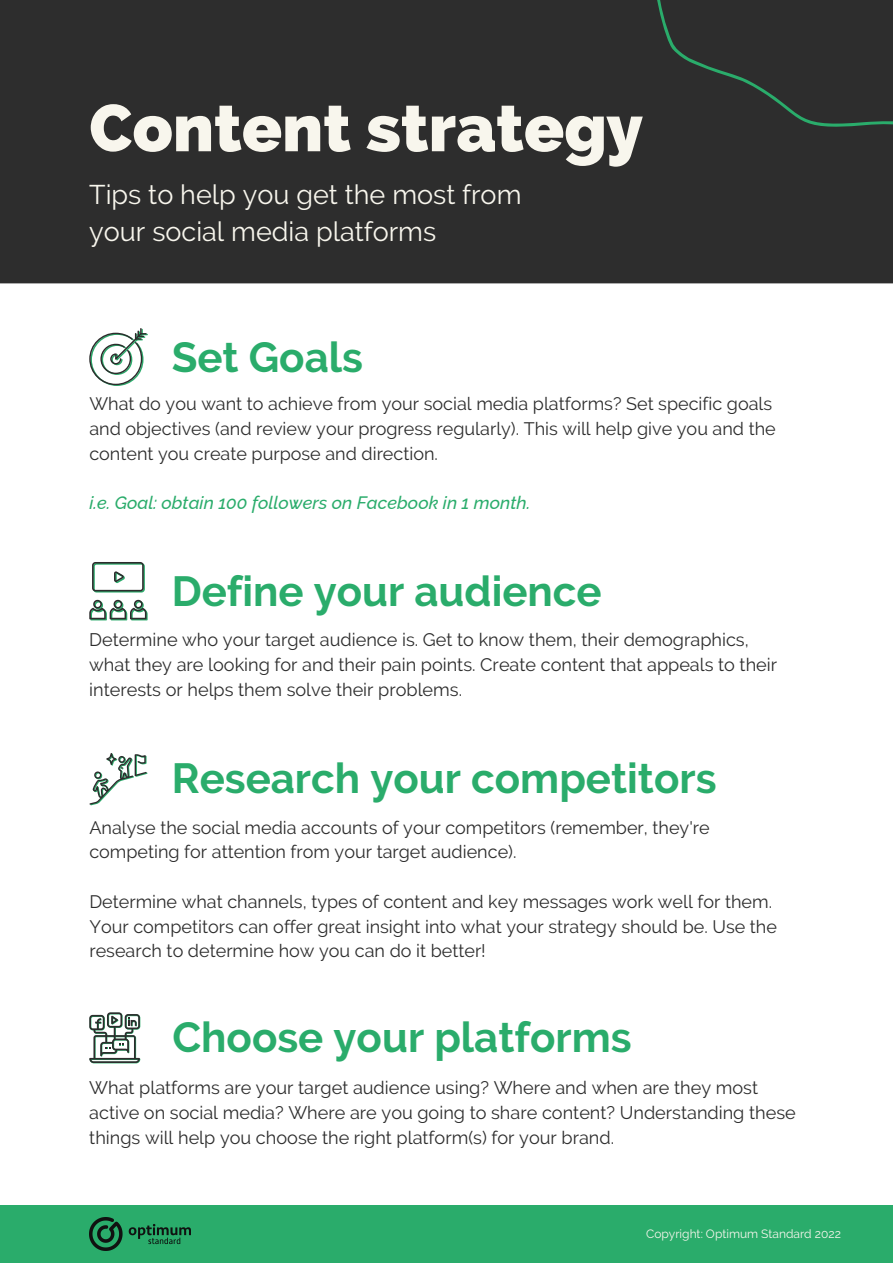
<style>
.page{position:relative;width:893px;height:1264px;background:#fff}
.page>*{position:absolute;margin:0;border:0;box-sizing:border-box;transform-origin:0 0}
.t1{font:800 66px "Raleway";color:#f8f6ed}
.t2{font:700 42px "Raleway";color:#2aac6b}
.t3{font:27px/37px "Raleway";color:#f8f6ed}
.t4{font:18.15px/24.8px "Raleway";color:#2d2d2d}
.t5{font:18px/24.8px "Raleway";color:#2d2d2d}
.t6{font:italic 500 18px "Raleway";color:#2aac6b}
.t7{font:12px "Raleway";color:#f8f6ed}
</style>
<div class="page">
<div style="left:0;top:1205px;width:892px;height:57px;background:#2aac6b"></div>
<img style="left:89px;top:1217px;width:101px;height:33px">
<div style="left:0;top:0;width:892px;height:283px;background:#2d2d2d"></div>
<svg style="left:657px;top:0;width:235px;height:127px"></svg>
<svg style="left:89px;top:753px;width:58px;height:52px"></svg>
<svg style="left:89px;top:328px;width:59px;height:58px"></svg>
<svg style="left:89px;top:600px;width:59px;height:20px"></svg>
<svg style="left:92px;top:562px;width:53px;height:30px"></svg>
<svg style="left:89px;top:1012px;width:51px;height:51px"></svg>
<h1 class="t1" style="left:89px;top:89px;width:555px">Content strategy</h1>
<h3 class="t3" style="left:89px;top:176px;width:433px">Tips to help you get the most from your social media platforms</h3>
<h2 class="t2" style="left:172px;top:332px;width:193px">Set Goals</h2>
<p class="t5" style="left:89px;top:391px;width:688px">What do you want to achieve from your social media platforms? Set specific goals and objectives (and review your progress regularly). This will help give you and the content you create purpose and direction.</p>
<p class="t6" style="left:89px;top:492px;width:442px">i.e. Goal: obtain 100 followers on Facebook in 1 month.</p>
<h2 class="t2" style="left:172px;top:566px;width:431px">Define your audience</h2>
<p class="t4" style="left:89px;top:627px;width:689px">Determine who your target audience is. Get to know them, their demographics, what they are looking for and their pain points. Create content that appeals to their interests or helps them solve their problems.</p>
<h2 class="t2" style="left:172px;top:754px;width:546px">Research your competitors</h2>
<p class="t5" style="left:89px;top:814px;width:622px">Analyse the social media accounts of your competitors (remember, they're competing for attention from your target audience).</p>
<p class="t5" style="left:89px;top:889px;width:689px">Determine what channels, types of content and key messages work well for them.<br>Your competitors can offer great insight into what your strategy should be. Use the research to determine how you can do it better!</p>
<h2 class="t2" style="left:172px;top:1012px;width:460px">Choose your platforms</h2>
<p class="t4" style="left:89px;top:1075px;width:708px">What platforms are your target audience using? Where and when are they most active on social media? Where are you going to share content? Understanding these things will help you choose the right platform(s) for your brand.</p>
<p class="t7" style="left:646px;top:1226px;width:196px">Copyright: Optimum Standard 2022</p>
</div>
